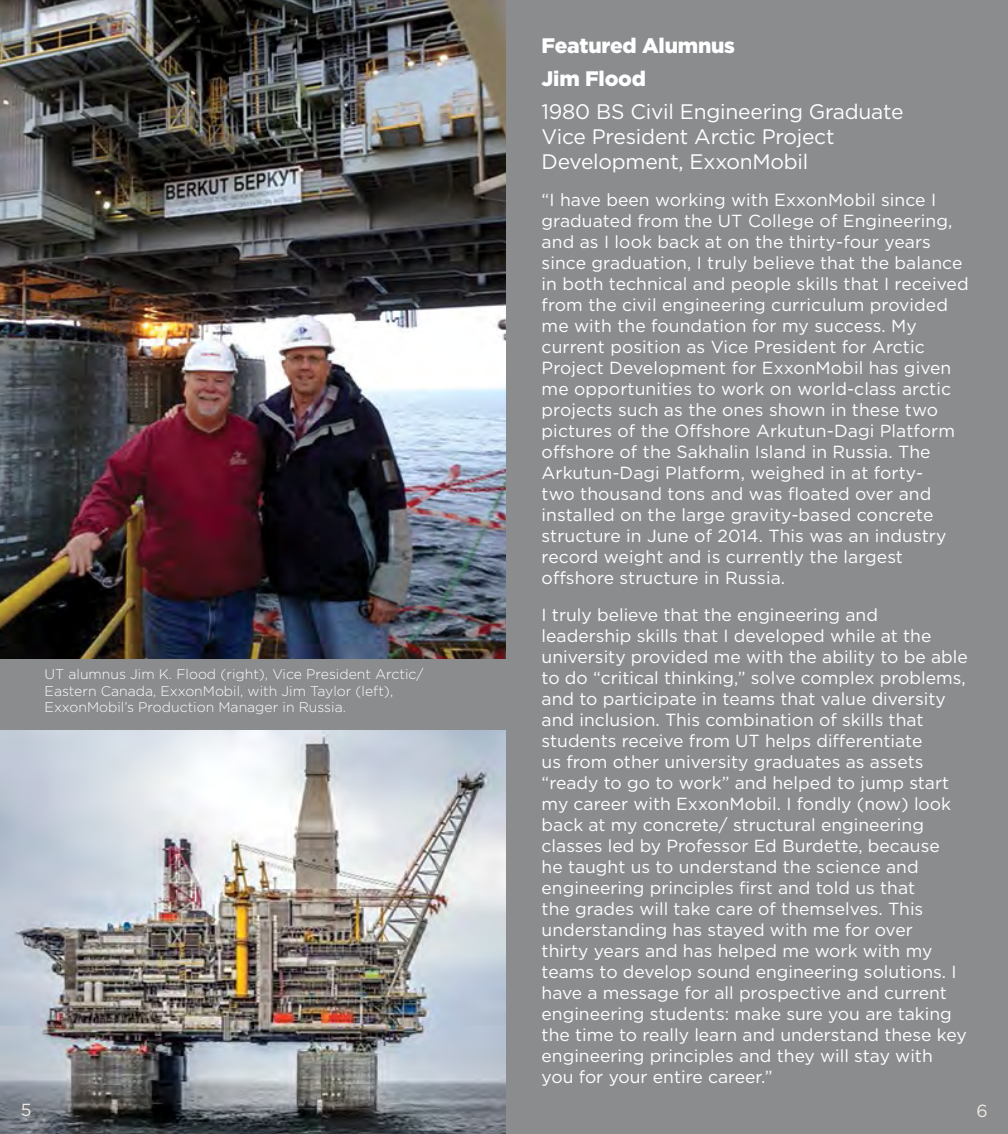
<style>
.page{position:relative;width:1008px;height:1134px;background:#fff}
.page>*{position:absolute;margin:0;border:0;box-sizing:border-box;transform-origin:0 0}
.t1{font:21px/25.2px "Gotham";letter-spacing:-.01em;color:#fff}
.t2{font:900 21px/33.1px "Gotham";letter-spacing:-.01em;color:#fff}
.t3{font:17.5px/21px "Gotham";color:#fff}
.t4{font:17.5px "Gotham";color:#efebe1}
.t5{font:300 14px/16.8px "Gotham";color:#fff}
</style>
<div class="page">
<img style="left:0;top:0;width:507px;height:659px">
<img style="left:0;top:729px;width:507px;height:405px">
<div style="left:507px;top:0;width:501px;height:1134px;background:#8a8c8e"></div>
<div style="left:0;top:659px;width:517px;height:70px;background:#8a8c8e"></div>
<p class="t5" style="left:45px;top:665px;width:381px">UT alumnus Jim K. Flood (right), Vice President Arctic/<br>Eastern Canada, ExxonMobil, with Jim Taylor (left),<br>ExxonMobil’s Production Manager in Russia.</p>
<p class="t4" style="left:21px;top:1099px;width:12px">5</p>
<p class="t2" style="left:542px;top:28px;width:195px">Featured Alumnus<br>Jim Flood</p>
<p class="t1" style="left:542px;top:98px;width:363px">1980 BS Civil Engineering Graduate<br>Vice President Arctic Project<br>Development, ExxonMobil</p>
<p class="t3" style="left:542px;top:189px;width:429px">“I have been working with ExxonMobil since I graduated from the UT College of Engineering, and as I look back at on the thirty-four years since graduation, I truly believe that the balance in both technical and people skills that I received from the civil engineering curriculum provided me with the foundation for my success. My current position as Vice President for Arctic Project Development for ExxonMobil has given me opportunities to work on world-class arctic projects such as the ones shown in these two pictures of the Offshore Arkutun-Dagi Platform offshore of the Sakhalin Island in Russia. The Arkutun-Dagi Platform, weighed in at forty-<br>two thousand tons and was floated over and installed on the large gravity-based concrete structure in June of 2014. This was an industry record weight and is currently the largest offshore structure in Russia.</p>
<p class="t3" style="left:542px;top:604px;width:428px">I truly believe that the engineering and leadership skills that I developed while at the university provided me with the ability to be able to do “critical thinking,” solve complex problems, and to participate in teams that value diversity and inclusion. This combination of skills that students receive from UT helps differentiate<br>us from other university graduates as assets “ready to go to work” and helped to jump start my career with ExxonMobil. I fondly (now) look back at my concrete/ structural engineering classes led by Professor Ed Burdette, because<br>he taught us to understand the science and engineering principles first and told us that<br>the grades will take care of themselves. This understanding has stayed with me for over<br>thirty years and has helped me work with my teams to develop sound engineering solutions. I have a message for all prospective and current engineering students: make sure you are taking the time to really learn and understand these key engineering principles and they will stay with you for your entire career.”</p>
<p class="t4" style="left:976px;top:1099px;width:13px">6</p>
</div>
